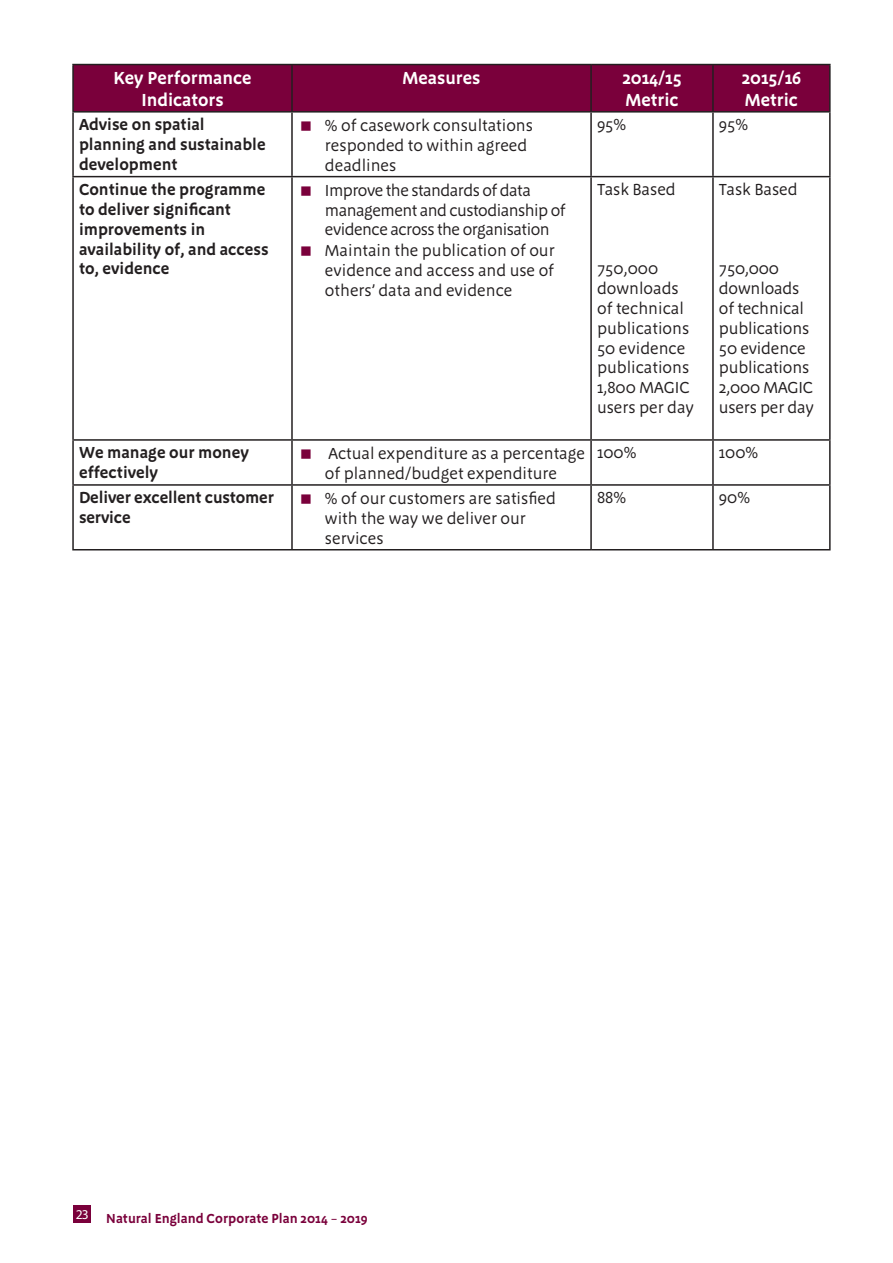
<style>
.page{position:relative;width:893px;height:1263px;background:#fff}
.page>*{position:absolute;margin:0;border:0;box-sizing:border-box;transform-origin:0 0}
.t1{font:600 18px/21.6px "Megano OT";color:#fff}
.t2{font:16.5px/19.8px "Megano OT";color:#231f20}
.t3{font:600 16.5px/19.8px "Megano OT";color:#231f20}
.t4{font:16.5px/19.8px "Megano OT";letter-spacing:-.03em;color:#231f20}
.t5{font:600 13.5px "Megano OT";color:#7a003b}
.t6{font:13.5px "Myriad Pro";color:#fff}
.s1{font-weight:400}
</style>
<div class="page">
<div style="left:74px;top:1205px;width:17px;height:17px;background:#7a003b"></div>
<div style="left:74px;top:65px;width:755px;height:46px;background:#7a003b"></div>
<hr style="left:72px;top:64px;width:220px;height:1px;background:#231f20">
<hr style="left:72px;top:65px;width:2px;height:46px;background:#231f20">
<hr style="left:292px;top:64px;width:299px;height:1px;background:#231f20">
<hr style="left:291px;top:65px;width:2px;height:46px;background:#231f20">
<hr style="left:591px;top:64px;width:122px;height:1px;background:#231f20">
<hr style="left:590px;top:65px;width:2px;height:46px;background:#231f20">
<hr style="left:713px;top:64px;width:118px;height:1px;background:#231f20">
<hr style="left:712px;top:65px;width:2px;height:46px;background:#231f20">
<hr style="left:829px;top:65px;width:2px;height:46px;background:#231f20">
<hr style="left:72px;top:111px;width:220px;height:2px;background:#231f20">
<hr style="left:72px;top:113px;width:2px;height:63px;background:#231f20">
<hr style="left:292px;top:111px;width:299px;height:2px;background:#231f20">
<hr style="left:291px;top:113px;width:2px;height:63px;background:#231f20">
<hr style="left:591px;top:111px;width:122px;height:2px;background:#231f20">
<hr style="left:590px;top:113px;width:2px;height:63px;background:#231f20">
<hr style="left:713px;top:111px;width:118px;height:2px;background:#231f20">
<hr style="left:712px;top:113px;width:2px;height:63px;background:#231f20">
<hr style="left:829px;top:113px;width:2px;height:63px;background:#231f20">
<hr style="left:72px;top:176px;width:220px;height:1px;background:#231f20">
<hr style="left:72px;top:177px;width:2px;height:262px;background:#231f20">
<hr style="left:292px;top:176px;width:299px;height:1px;background:#231f20">
<hr style="left:291px;top:177px;width:2px;height:262px;background:#231f20">
<hr style="left:591px;top:176px;width:122px;height:1px;background:#231f20">
<hr style="left:590px;top:177px;width:2px;height:262px;background:#231f20">
<hr style="left:713px;top:176px;width:118px;height:1px;background:#231f20">
<hr style="left:712px;top:177px;width:2px;height:262px;background:#231f20">
<hr style="left:829px;top:177px;width:2px;height:262px;background:#231f20">
<hr style="left:72px;top:439px;width:220px;height:2px;background:#231f20">
<hr style="left:72px;top:441px;width:2px;height:43px;background:#231f20">
<hr style="left:292px;top:439px;width:299px;height:2px;background:#231f20">
<hr style="left:291px;top:441px;width:2px;height:43px;background:#231f20">
<hr style="left:591px;top:439px;width:122px;height:2px;background:#231f20">
<hr style="left:590px;top:441px;width:2px;height:43px;background:#231f20">
<hr style="left:713px;top:439px;width:118px;height:2px;background:#231f20">
<hr style="left:712px;top:441px;width:2px;height:43px;background:#231f20">
<hr style="left:829px;top:441px;width:2px;height:43px;background:#231f20">
<hr style="left:72px;top:484px;width:220px;height:2px;background:#231f20">
<hr style="left:72px;top:486px;width:2px;height:63px;background:#231f20">
<hr style="left:292px;top:484px;width:299px;height:2px;background:#231f20">
<hr style="left:291px;top:486px;width:2px;height:63px;background:#231f20">
<hr style="left:591px;top:484px;width:122px;height:2px;background:#231f20">
<hr style="left:590px;top:486px;width:2px;height:63px;background:#231f20">
<hr style="left:713px;top:484px;width:118px;height:2px;background:#231f20">
<hr style="left:712px;top:486px;width:2px;height:63px;background:#231f20">
<hr style="left:829px;top:486px;width:2px;height:63px;background:#231f20">
<hr style="left:72px;top:549px;width:220px;height:1px;background:#231f20">
<hr style="left:292px;top:549px;width:299px;height:1px;background:#231f20">
<hr style="left:591px;top:549px;width:122px;height:1px;background:#231f20">
<hr style="left:713px;top:549px;width:118px;height:1px;background:#231f20">
<p class="t1" style="left:113px;top:67px;width:140px;text-align:center">Key Performance<br>Indicators</p>
<p class="t1" style="left:403px;top:67px;width:79px">Measures</p>
<p class="t1" style="left:622px;top:67px;width:61px">2014/15<br>Metric</p>
<p class="t1" style="left:742px;top:67px;width:61px">2015/16<br>Metric</p>
<p class="t3" style="left:79px;top:115px;width:188px">Advise on spatial planning and sustainable development</p>
<p class="t2" style="left:325px;top:116px;width:210px">% of casework consultations responded to within agreed deadlines</p>
<p class="t2" style="left:597px;top:115px;width:31px">95%</p>
<p class="t2" style="left:719px;top:115px;width:31px">95%</p>
<p class="t3" style="left:79px;top:180px;width:191px">Continue the programme to deliver significant improvements in availability of, and access to, evidence</p>
<p class="t4" style="left:325px;top:180px;width:242px">Improve the standards of data management and custodianship of evidence across the organisation</p>
<p class="t2" style="left:597px;top:180px;width:80px">Task Based</p>
<p class="t2" style="left:719px;top:180px;width:80px">Task Based</p>
<p class="t2" style="left:325px;top:241px;width:231px;text-align:justify">Maintain the publication of our evidence and access and use of others’ data and evidence</p>
<p class="t2" style="left:597px;top:259px;width:94px">750,000 downloads of technical publications</p>
<p class="t2" style="left:597px;top:338px;width:94px">50 evidence publications</p>
<p class="t2" style="left:597px;top:378px;width:99px">1,800 MAGIC users per day</p>
<p class="t2" style="left:719px;top:259px;width:92px">750,000 downloads of technical publications</p>
<p class="t2" style="left:719px;top:338px;width:92px">50 evidence publications</p>
<p class="t2" style="left:719px;top:378px;width:97px">2,000 MAGIC users per day</p>
<p class="t3" style="left:79px;top:443px;width:171px">We manage our money</p>
<p class="t3" style="left:79px;top:463px;width:81px">effectively</p>
<p class="t2" style="left:325px;top:444px;width:262px">Actual expenditure as a percentage of planned/budget expenditure</p>
<p class="t2" style="left:597px;top:443px;width:41px">100%</p>
<p class="t2" style="left:719px;top:443px;width:41px">100%</p>
<p class="t3" style="left:79px;top:488px;width:196px">Deliver excellent customer service</p>
<p class="t2" style="left:325px;top:489px;width:232px">% of our customers are satisfied with the way we deliver our services</p>
<p class="t2" style="left:597px;top:488px;width:31px">88%</p>
<p class="t2" style="left:719px;top:488px;width:33px">90%</p>
<p class="t6" style="left:76px;top:1206px;width:15px">23</p>
<p class="t5" style="left:106px;top:1210px;width:263px">Natural England Corporate Plan 2014 <span class="s1">−</span> 2019</p>
</div>
